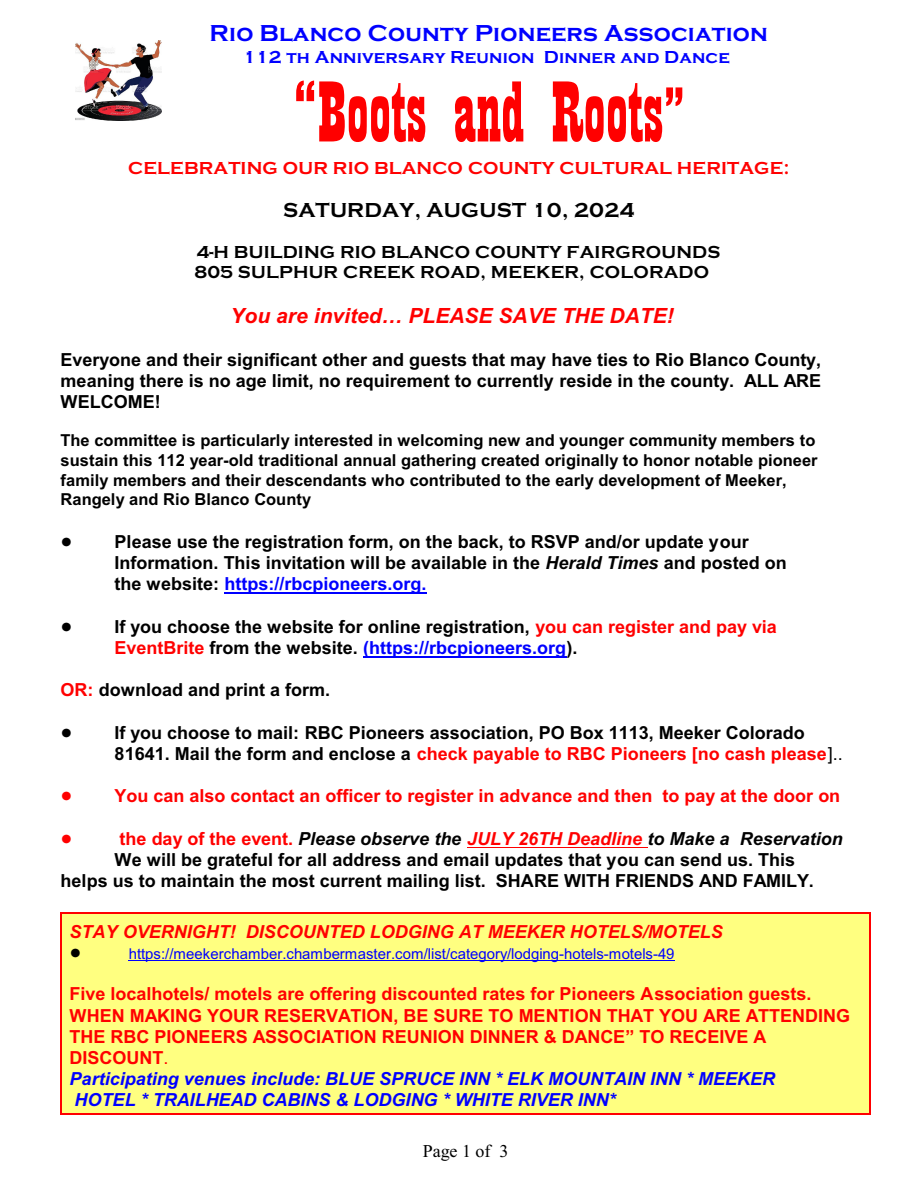
<style>
.page{position:relative;width:918px;height:1188px;background:#fff}
.page>*{position:absolute;margin:0;border:0;box-sizing:border-box;transform-origin:0 0}
.t1{font:90px "Playbill";color:#f00}
.t2{font:700 24px "Copperplate Gothic";letter-spacing:.01em;color:#00f}
.t3{font:italic 700 21px "Arial";color:#f00}
.t4{font:700 21px "Copperplate Gothic";letter-spacing:.01em;color:#000}
.t5{font:700 18px/21.3px "Arial";color:#000}
.t6{font:700 18px/21.1px "Arial";color:#f00}
.t7{font:700 18px/20.1px "Copperplate Gothic";letter-spacing:.01em;color:#000}
.t8{font:italic 700 18px "Arial";color:#000}
.t9{font:italic 700 18px "Arial";color:#f00}
.t10{font:700 18px "Copperplate Gothic";letter-spacing:.01em;color:#f00}
.t11{font:700 18px "Copperplate Gothic";letter-spacing:.01em;color:#00f}
.t12{font:18px "Times New Roman";color:#000}
.t13{font:700 16.5px/19.8px "Arial";color:#000}
.t14{font:15px "Arial";color:#00f}
.s1{font-size:81px}
.s2{font-style:italic}
.s3{color:#00f}
.s4{color:#f00}
.s5{font-weight:400}
.s6{font-style:normal;color:#f00}
.s7{font-style:italic;color:#00f}
</style>
<div class="page">
<div style="left:61px;top:912px;width:810px;height:203px;background:#ffff80"></div>
<hr style="left:61px;top:912px;width:1px;height:203px;background:#f00">
<hr style="left:869px;top:912px;width:2px;height:203px;background:#f00">
<hr style="left:61px;top:912px;width:809px;height:1px;background:#f00">
<hr style="left:61px;top:1113px;width:809px;height:2px;background:#f00">
<img style="left:75px;top:40px;width:87px;height:80px">
<hr style="left:224px;top:593px;width:203px;height:1px;background:#00f">
<hr style="left:363px;top:657px;width:204px;height:1px;background:#00f">
<hr style="left:467px;top:847px;width:181px;height:1px;background:#f00">
<hr style="left:129px;top:961px;width:546px;height:1px;background:#00f">
<h2 class="t2" style="left:210px;top:19px;width:560px">Rio Blanco County Pioneers Association</h2>
<p class="t11" style="left:243px;top:46px;width:488px">112 th Anniversary Reunion Dinner and Dance</p>
<h1 class="t1" style="left:293px;top:81px;width:394px">“Boots and Roots<span class="s1">”</span></h1>
<p class="t10" style="left:128px;top:157px;width:663px">CELEBRATING OUR RIO BLANCO COUNTY CULTURAL HERITAGE:</p>
<p class="t4" style="left:283px;top:198px;width:353px">SATURDAY, AUGUST 10, 2024</p>
<p class="t7" style="left:194px;top:242px;width:528px">4-H BUILDING RIO BLANCO COUNTY FAIRGROUNDS<br>805 SULPHUR CREEK ROAD, MEEKER, COLORADO</p>
<p class="t3" style="left:231px;top:308px;width:445px">You are invited… PLEASE SAVE THE DATE!</p>
<p class="t5" style="left:61px;top:350px;width:762px;text-align:justify">Everyone and their significant other and guests that may have ties to Rio Blanco County, meaning there is no age limit, no requirement to currently reside in the county. ALL ARE WELCOME!</p>
<p class="t13" style="left:61px;top:432px;width:759px">The committee is particularly interested in welcoming new and younger community members to sustain this 112 year-old traditional annual gathering created originally to honor notable pioneer family members and their descendants who contributed to the early development of Meeker, Rangely and Rio Blanco County</p>
<p class="t5" style="left:115px;top:532px;width:674px">Please use the registration form, on the back, to RSVP and/or update your<br>Information. This invitation will be available in the <span class="s2">Herald Times</span> and posted on the website: <span class="s3">https://rbcpioneers.org.</span></p>
<p class="t5" style="left:115px;top:617px;width:664px">If you choose the website for online registration, <span class="s4">you can register and pay via<br>EventBrite</span> from the website. <span class="s3">(https://rbcpioneers.org</span>).</p>
<p class="t5" style="left:61px;top:681px;width:271px"><span class="s4">OR:</span> download and print a form.</p>
<p class="t5" style="left:115px;top:724px;width:730px">If you choose to mail: RBC Pioneers association, PO Box 1113, Meeker Colorado<br>81641. Mail the form and enclose a <span class="s4">check payable to RBC Pioneers [no cash please</span><span class="s5">]..</span></p>
<p class="t6" style="left:115px;top:787px;width:727px">You can also contact an officer to register in advance and then to pay at the door on</p>
<p class="t8" style="left:120px;top:831px;width:725px"><span class="s6">the day of the event.</span> Please observe the <span class="s4">JULY 26TH Deadline</span> to Make a Reservation</p>
<p class="t5" style="left:115px;top:850px;width:682px">We will be grateful for all address and email updates that you can send us. This</p>
<p class="t5" style="left:61px;top:872px;width:755px">helps us to maintain the most current mailing list. SHARE WITH FRIENDS AND FAMILY.</p>
<p class="t9" style="left:70px;top:925px;width:655px">STAY OVERNIGHT! DISCOUNTED LODGING AT MEEKER HOTELS/MOTELS</p>
<p class="t14" style="left:129px;top:948px;width:547px">https://meekerchamber.chambermaster.com/list/category/lodging-hotels-motels-49</p>
<p class="t6" style="left:70px;top:985px;width:782px">Five localhotels/ motels are offering discounted rates for Pioneers Association guests.<br>WHEN MAKING YOUR RESERVATION, BE SURE TO MENTION THAT YOU ARE ATTENDING THE RBC PIONEERS ASSOCIATION REUNION DINNER &amp; DANCE” TO RECEIVE A DISCOUNT<span class="s5">.<br></span><span class="s7">Participating venues include: BLUE SPRUCE INN * ELK MOUNTAIN INN * MEEKER<br>HOTEL * TRAILHEAD CABINS &amp; LODGING * WHITE RIVER INN*</span></p>
<p class="t12" style="left:423px;top:1144px;width:87px">Page 1 of 3</p>
</div>
